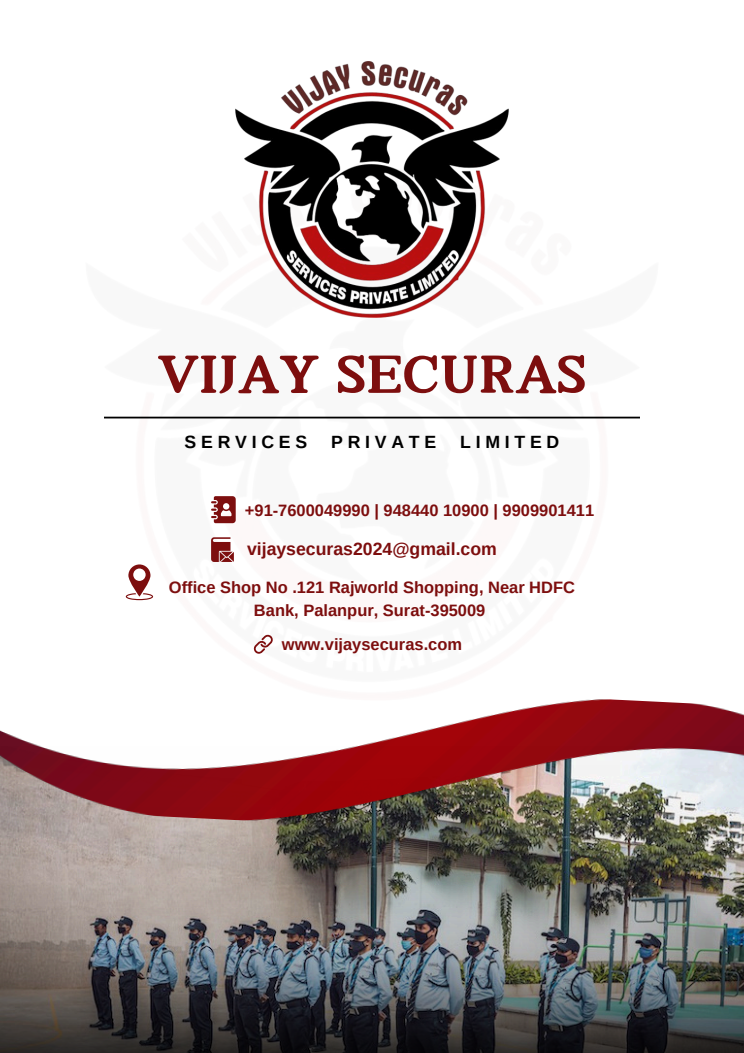
<style>
.page{position:relative;width:744px;height:1053px;background:#fff}
.page>*{position:absolute;margin:0;border:0;box-sizing:border-box;transform-origin:0 0}
.t1{font:900 69.08px "Canva Joyful";color:#7d0e0e}
.t2{font:700 17.68px "Arimo";color:#7d0e0e}
.t3{font:700 17.68px "Arimo";letter-spacing:.27em;color:#000}
.t4{font:700 16.48px/22.8px "Arimo";color:#7d0e0e;text-align:center}
</style>
<div class="page">
<img style="left:0;top:846px;width:744px;height:206px">
<img style="left:0;top:699px;width:744px;height:147px">
<svg style="left:211px;top:496px;width:25px;height:27px"></svg>
<svg style="left:211px;top:537px;width:23px;height:25px"></svg>
<svg style="left:126px;top:564px;width:27px;height:36px"></svg>
<img style="left:236px;top:62px;width:272px;height:255px">
<hr style="left:104px;top:416px;width:536px;height:2px;background:#000">
<svg style="left:253px;top:634px;width:20px;height:19px"></svg>
<p class="t1" style="left:158px;top:344px;width:430px">VIJAY SECURAS</p>
<p class="t3" style="left:185px;top:431px;width:124px">SERVICES</p>
<p class="t3" style="left:331px;top:431px;width:107px">PRIVATE</p>
<p class="t3" style="left:460px;top:431px;width:101px">LIMITED</p>
<p class="t4" style="left:245px;top:499px;width:351px">+91-7600049990 | 948440 10900 | 9909901411</p>
<p class="t2" style="left:247px;top:539px;width:251px">vijaysecuras2024@gmail.com</p>
<h1 class="t4" style="left:169px;top:576px;width:408px">Office Shop No .121 Rajworld Shopping, Near HDFC<br>Bank, Palanpur, Surat-395009</h1>
<p class="t4" style="left:282px;top:632px;width:182px">www.vijaysecuras.com</p>
</div>
